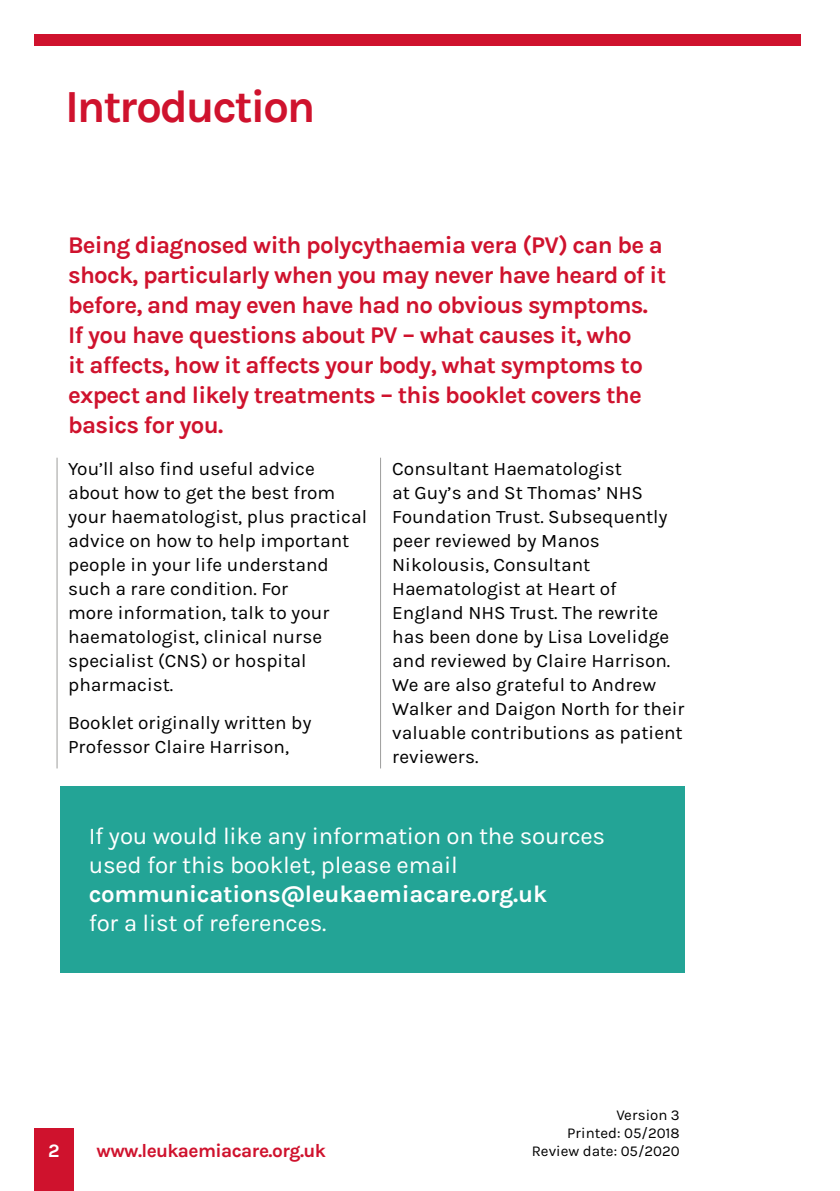
<style>
.page{position:relative;width:840px;height:1191px;background:#fff}
.page>*{position:absolute;margin:0;border:0;box-sizing:border-box;transform-origin:0 0}
.t1{font:700 46px "Karla";letter-spacing:-.05em;color:#cf122d}
.t2{font:700 24px/30px "Karla";letter-spacing:-.03em;color:#cf122d}
.t3{font:24px/28.8px "Karla";letter-spacing:-.01em;color:#fff}
.t4{font:700 24px "Karla";letter-spacing:-.01em;color:#fff}
.t5{font:19px/24px "Karla";color:#000}
.t6{font:700 19px "Karla";letter-spacing:-.03em;color:#cf122d}
.t7{font:700 19px "Karla";color:#fff}
.t8{font:15px/18px "Karla";color:#000;text-align:right}
</style>
<div class="page">
<div style="left:34px;top:1128px;width:40px;height:63px;background:#cf122d"></div>
<div style="left:34px;top:34px;width:765px;height:11px;background:#cf122d"></div>
<hr style="left:57px;top:458px;width:1px;height:310px;background:#9d9d9c">
<hr style="left:380px;top:458px;width:1px;height:310px;background:#9d9d9c">
<div style="left:60px;top:786px;width:624px;height:186px;background:#23a496"></div>
<h1 class="t1" style="left:65px;top:80px;width:252px">Introduction</h1>
<p class="t2" style="left:68px;top:230px;width:599px">Being diagnosed with polycythaemia vera (PV) can be a shock, particularly when you may never have heard of it before, and may even have had no obvious symptoms.<br>If you have questions about PV – what causes it, who<br>it affects, how it affects your body, what symptoms to expect and likely treatments – this booklet covers the basics for you.</p>
<p class="t5" style="left:68px;top:457px;width:300px">You’ll also find useful advice about how to get the best from your haematologist, plus practical advice on how to help important people in your life understand such a rare condition. For<br>more information, talk to your haematologist, clinical nurse specialist (CNS) or hospital pharmacist.</p>
<p class="t5" style="left:68px;top:711px;width:245px">Booklet originally written by<br>Professor Claire Harrison,</p>
<p class="t5" style="left:392px;top:457px;width:294px">Consultant Haematologist<br>at Guy’s and St Thomas’ NHS<br>Foundation Trust. Subsequently peer reviewed by Manos<br>Nikolousis, Consultant<br>Haematologist at Heart of<br>England NHS Trust. The rewrite has been done by Lisa Lovelidge and reviewed by Claire Harrison.<br>We are also grateful to Andrew<br>Walker and Daigon North for their valuable contributions as patient reviewers.</p>
<p class="t3" style="left:89px;top:822px;width:517px">If you would like any information on the sources used for this booklet, please email</p>
<p class="t4" style="left:89px;top:880px;width:459px">communications@leukaemiacare.org.uk</p>
<p class="t3" style="left:89px;top:908px;width:239px">for a list of references.</p>
<p class="t7" style="left:48px;top:1140px;width:13px">2</p>
<p class="t6" style="left:96px;top:1140px;width:231px">www.leukaemiacare.org.uk</p>
<p class="t8" style="left:531px;top:1106px;width:149px">Version 3<br>Printed: 05/2018<br>Review date: 05/2020</p>
</div>
